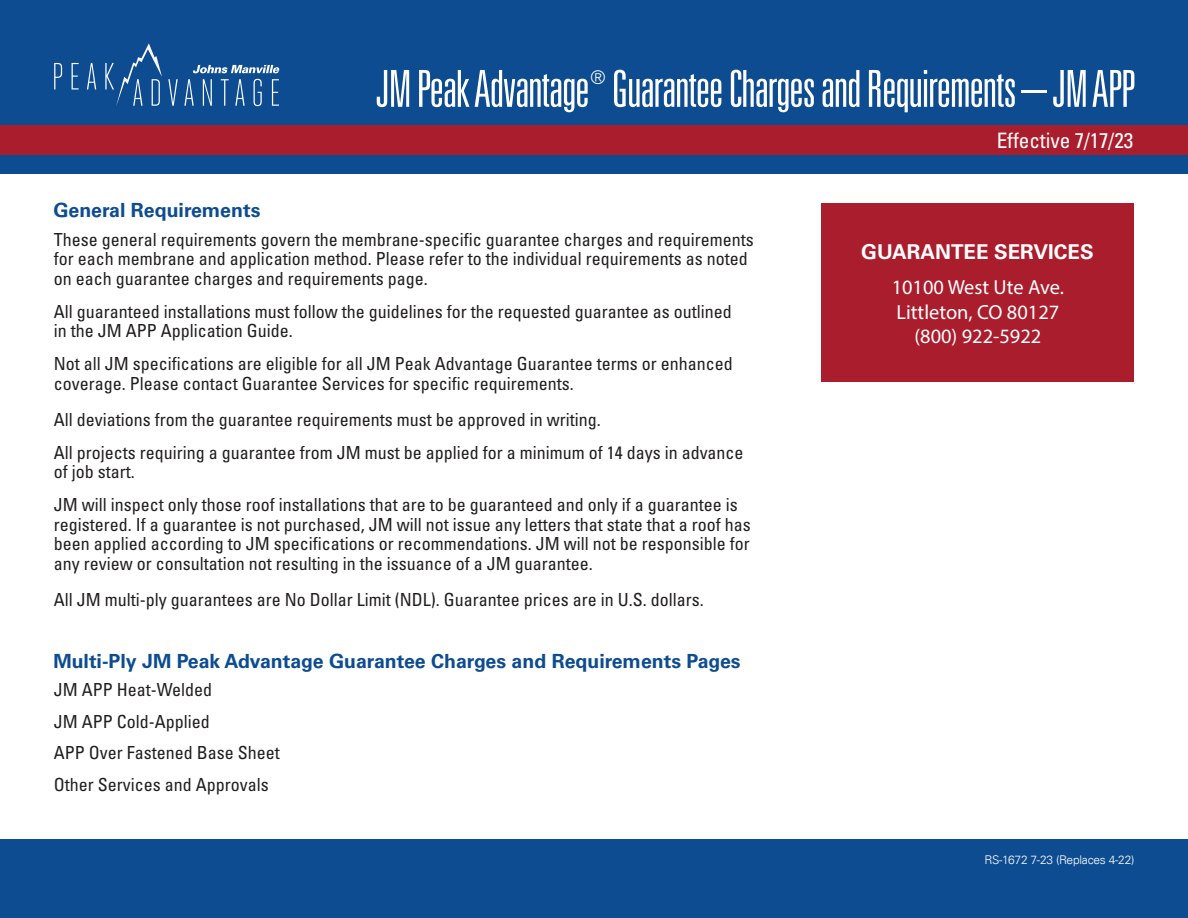
<style>
.page{position:relative;width:1188px;height:918px;background:#fff}
.page>*{position:absolute;margin:0;border:0;box-sizing:border-box;transform-origin:0 0}
.t1{font:300 ultra-condensed 51px "Univers LT Std";letter-spacing:-.02em;color:#fff}
.t2{font:condensed 21.3px "Univers LT Std";letter-spacing:-.005em;color:#fff}
.t3{font:300 20.4px/24.5px "Univers LT Std";color:#fff;text-align:center}
.t4{font:700 20.4px "Univers LT Std";color:#fff}
.t5{font:700 19.5px "Univers LT Std";color:#0d4c91}
.t6{font:300 ultra-condensed 18.9px "Univers LT Std";color:#fff}
.t7{font:condensed 18px/19.5px "Univers LT Std";color:#211e1e}
.t8{font:300 12px "Univers LT";letter-spacing:-.02em;color:#fff}
</style>
<div class="page">
<div style="left:0;top:0;width:1188px;height:174px;background:#0d4c91"></div>
<div style="left:0;top:840px;width:1188px;height:78px;background:#0d4c91"></div>
<svg style="left:193px;top:65px;width:87px;height:8px"></svg>
<svg style="left:54px;top:63px;width:8px;height:26px"></svg>
<svg style="left:72px;top:63px;width:7px;height:26px"></svg>
<svg style="left:87px;top:63px;width:9px;height:26px"></svg>
<svg style="left:168px;top:79px;width:10px;height:27px"></svg>
<svg style="left:184px;top:79px;width:10px;height:27px"></svg>
<svg style="left:203px;top:79px;width:9px;height:27px"></svg>
<svg style="left:221px;top:79px;width:8px;height:27px"></svg>
<svg style="left:235px;top:79px;width:10px;height:27px"></svg>
<svg style="left:254px;top:79px;width:8px;height:27px"></svg>
<svg style="left:272px;top:79px;width:7px;height:27px"></svg>
<svg style="left:105px;top:43px;width:57px;height:63px"></svg>
<div style="left:0;top:126px;width:1188px;height:29px;background:#aa1d2d"></div>
<div style="left:822px;top:203px;width:312px;height:178px;background:#aa1d2d"></div>
<h1 class="t1" style="left:376px;top:62px;width:761px">JM Peak Advantage Guarantee Charges and Requirements – JM APP</h1>
<p class="t6" style="left:590px;top:67px;width:17px">®</p>
<p class="t5" style="left:53px;top:199px;width:209px">General Requirements</p>
<p class="t7" style="left:54px;top:230px;width:701px">These general requirements govern the membrane-specific guarantee charges and requirements for each membrane and application method. Please refer to the individual requirements as noted on each guarantee charges and requirements page.</p>
<p class="t7" style="left:54px;top:302px;width:679px">All guaranteed installations must follow the guidelines for the requested guarantee as outlined in the JM APP Application Guide.</p>
<p class="t7" style="left:54px;top:354px;width:680px">Not all JM specifications are eligible for all JM Peak Advantage Guarantee terms or enhanced coverage. Please contact Guarantee Services for specific requirements.</p>
<p class="t7" style="left:54px;top:403px;width:691px;line-height:33px">All deviations from the guarantee requirements must be approved in writing.<br>All projects requiring a guarantee from JM must be applied for a minimum of 14 days in advance</p>
<p class="t7" style="left:54px;top:455px;width:685px;line-height:33px">of job start.<br>JM will inspect only those roof installations that are to be guaranteed and only if a guarantee is</p>
<p class="t7" style="left:54px;top:514px;width:698px;text-align:justify">registered. If a guarantee is not purchased, JM will not issue any letters that state that a roof has been applied according to JM specifications or recommendations. JM will not be responsible for any review or consultation not resulting in the issuance of a JM guarantee.</p>
<p class="t7" style="left:54px;top:589px;width:651px">All JM multi-ply guarantees are No Dollar Limit (NDL). Guarantee prices are in U.S. dollars.</p>
<p class="t5" style="left:53px;top:650px;width:689px">Multi-Ply JM Peak Advantage Guarantee Charges and Requirements Pages</p>
<p class="t7" style="left:54px;top:674px;width:227px;line-height:31.5px">JM APP Heat-Welded<br>JM APP Cold-Applied<br>APP Over Fastened Base Sheet<br>Other Services and Approvals</p>
<p class="t2" style="left:997px;top:127px;width:138px">Effective 7/17/23</p>
<p class="t4" style="left:861px;top:240px;width:234px">GUARANTEE SERVICES</p>
<p class="t3" style="left:892px;top:275px;width:174px">10100 West Ute Ave.<br>Littleton, CO 80127 (800) 922-5922</p>
<p class="t8" style="left:985px;top:853px;width:151px">RS-1672 7-23 (Replaces 4-22)</p>
</div>
